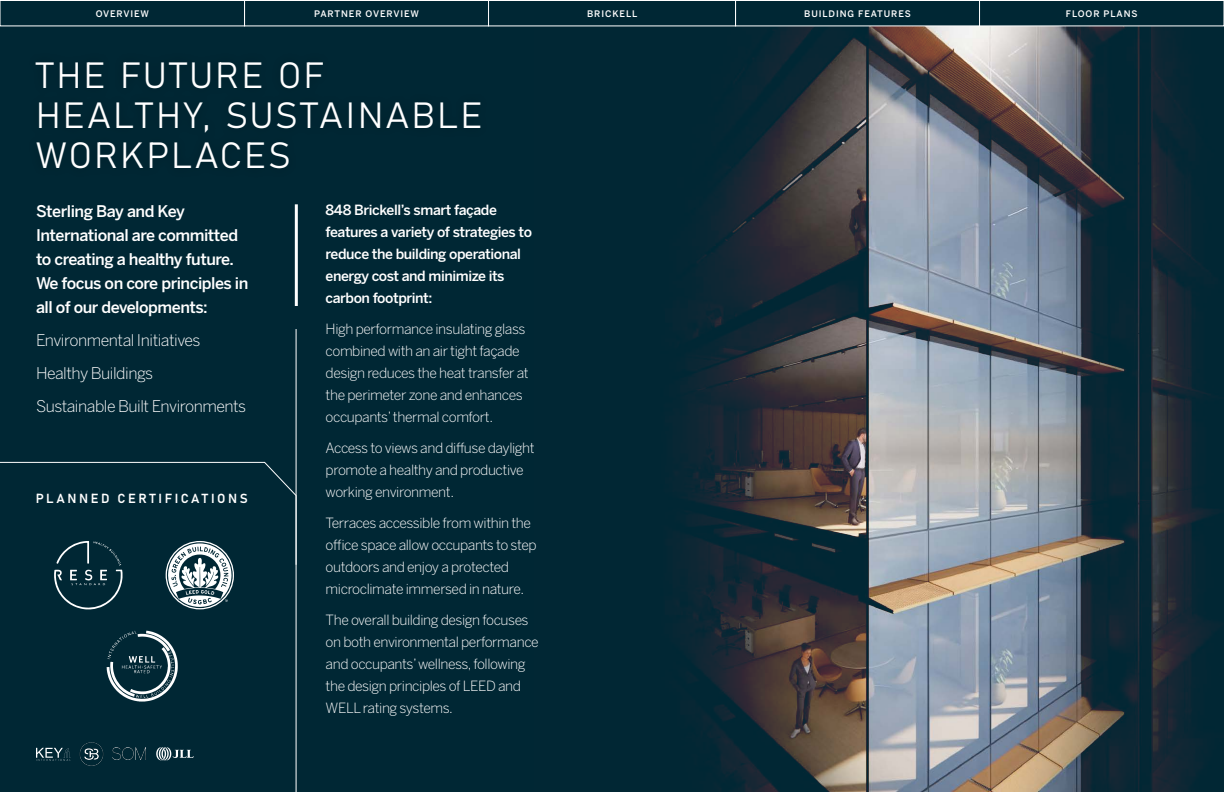
<style>
.page{position:relative;width:1224px;height:792px;background:#002734}
.page>*{position:absolute;margin:0;border:0;box-sizing:border-box;transform-origin:0 0}
.t1{font:36px/40px "Bahnschrift";letter-spacing:.075em;color:#fff}
.t2{font:500 16px/24px "Benton Sans";letter-spacing:-.03em;color:#fff}
.t3{font:300 16px/33px "Benton Sans";letter-spacing:-.03em;color:#fff}
.t4{font:300 14px/22px "Benton Sans";letter-spacing:-.03em;color:#fff}
.t5{font:500 14px/22px "Benton Sans";letter-spacing:-.03em;color:#fff}
.t6{font:13px "Bahnschrift";letter-spacing:.2em;color:#fff}
.t7{font:500 9px "Benton Sans";letter-spacing:.1em;color:#fff}
</style>
<div class="page">
<img style="left:534px;top:26px;width:690px;height:766px">
<hr style="left:296px;top:329px;width:1px;height:236px;background:#fff">
<svg style="left:0;top:462px;width:297px;height:330px"></svg>
<svg style="left:54px;top:541px;width:69px;height:68px"></svg>
<svg style="left:107px;top:631px;width:71px;height:71px"></svg>
<hr style="left:295px;top:204px;width:3px;height:102px;background:#fff">
<svg style="left:165px;top:541px;width:69px;height:68px"></svg>
<svg style="left:156px;top:747px;width:38px;height:14px"></svg>
<svg style="left:36px;top:748px;width:35px;height:13px"></svg>
<img style="left:71px;top:743px;width:41px;height:23px">
<img style="left:112px;top:748px;width:33px;height:11px">
<div style="left:0;top:0;width:245px;height:26px;border:1px solid #fff"></div>
<div style="left:244px;top:0;width:245px;height:26px;border:1px solid #fff"></div>
<div style="left:488px;top:0;width:248px;height:26px;border:1px solid #fff"></div>
<div style="left:735px;top:0;width:245px;height:26px;border:1px solid #fff"></div>
<div style="left:979px;top:0;width:245px;height:26px;border:1px solid #fff"></div>
<p class="t7" style="left:96px;top:8px;width:55px">OVERVIEW</p>
<p class="t7" style="left:314px;top:8px;width:106px">PARTNER OVERVIEW</p>
<p class="t7" style="left:587px;top:8px;width:52px">BRICKELL</p>
<p class="t7" style="left:804px;top:8px;width:108px">BUILDING FEATURES</p>
<p class="t7" style="left:1066px;top:8px;width:73px">FLOOR PLANS</p>
<h1 class="t1" style="left:36px;top:53px;width:448px">THE FUTURE OF<br>HEALTHY, SUSTAINABLE<br>WORKPLACES</h1>
<p class="t2" style="left:36px;top:199px;width:214px">Sterling Bay and Key<br>International are committed to creating a healthy future.<br>We focus on core principles in all of our developments:</p>
<p class="t3" style="left:36px;top:324px;width:212px">Environmental Initiatives<br>Healthy Buildings<br>Sustainable Built Environments</p>
<p class="t5" style="left:326px;top:199px;width:208px">848 Brickell’s smart façade features a variety of strategies to reduce the building operational energy cost and minimize its carbon footprint:</p>
<p class="t4" style="left:326px;top:318px;width:205px">High performance insulating glass combined with an air tight façade design reduces the heat transfer at the perimeter zone and enhances occupants’ thermal comfort.</p>
<p class="t4" style="left:326px;top:437px;width:211px">Access to views and diffuse daylight promote a healthy and productive working environment.</p>
<p class="t4" style="left:326px;top:512px;width:213px">Terraces accessible from within the office space allow occupants to step outdoors and enjoy a protected microclimate immersed in nature.</p>
<p class="t4" style="left:326px;top:609px;width:215px">The overall building design focuses on both environmental performance and occupants’ wellness, following the design principles of LEED and<br>WELL rating systems.</p>
<p class="t6" style="left:36px;top:488px;width:214px">PLANNED CERTIFICATIONS</p>
</div>
